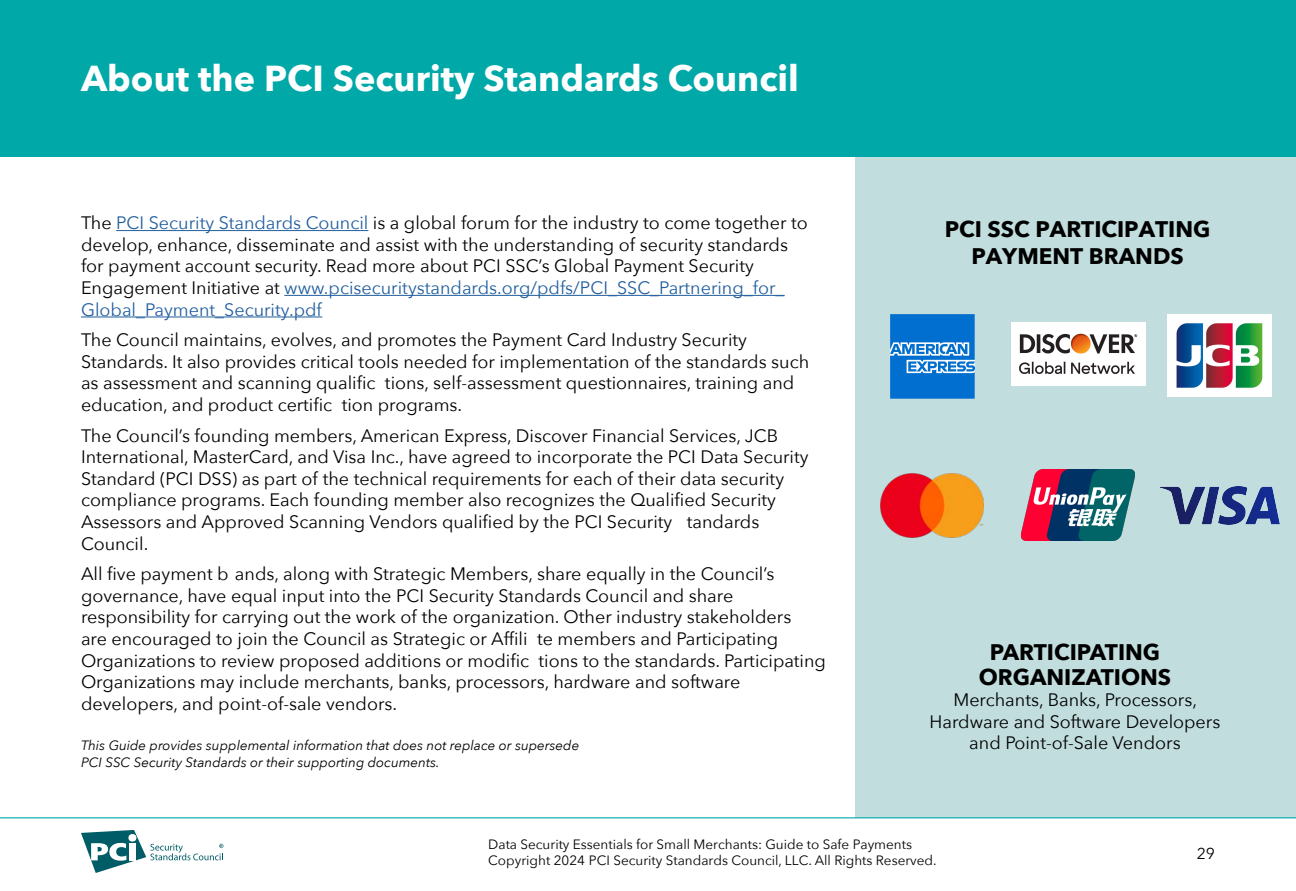
<style>
.page{position:relative;width:1296px;height:891px;background:#fff}
.page>*{position:absolute;margin:0;border:0;box-sizing:border-box;transform-origin:0 0}
.t1{font:700 36px "Avenir Next";color:#fff}
.t2{font:700 22.5px/27px "Avenir Next";color:#000;text-align:center}
.t3{font:700 22.5px/24.8px "Avenir Next";color:#000;text-align:center}
.t4{font:18px/21.6px "Avenir Next";color:#000}
.t5{font:15.75px "Avenir Next";color:#000}
.t6{font:13.5px/16.2px "Avenir Next";color:#000}
.t7{font:italic 13.5px/16.2px "Avenir Next";color:#000}
.s1{color:#215e9e}
.s2{font-style:inherit}
</style>
<div class="page">
<div style="left:855px;top:157px;width:441px;height:660px;background:#c1ddde"></div>
<div style="left:0;top:0;width:1296px;height:157px;background:#00a8a8"></div>
<hr style="left:116px;top:230px;width:252px;height:1px;background:#215e9e">
<hr style="left:284px;top:295px;width:501px;height:1px;background:#215e9e">
<hr style="left:81px;top:317px;width:241px;height:1px;background:#215e9e">
<svg style="left:81px;top:830px;width:142px;height:43px"></svg>
<hr style="left:0;top:817px;width:1296px;height:1px;background:#00a8a8">
<img style="left:890px;top:314px;width:85px;height:85px">
<img style="left:1012px;top:323px;width:133px;height:62px">
<img style="left:1167px;top:315px;width:104px;height:81px">
<img style="left:880px;top:473px;width:104px;height:65px">
<img style="left:1020px;top:470px;width:115px;height:71px">
<img style="left:1161px;top:486px;width:118px;height:38px">
<h1 class="t1" style="left:81px;top:47px;width:719px">About the PCI Security Standards Council</h1>
<p class="t4" style="left:81px;top:211px;width:728px">The <span class="s1">PCI Security Standards Council</span> is a global forum for the industry to come together to develop, enhance, disseminate and assist with the understanding of security standards for payment account security. Read more about PCI SSC’s Global Payment Security Engagement Initiative at <span class="s1">www.pcisecuritystandards.org/pdfs/PCI_SSC_Partnering_for_ Global_Payment_Security.pdf</span></p>
<p class="t4" style="left:81px;top:328px;width:730px">The Council maintains, evolves, and promotes the Payment Card Industry Security Standards. It also provides critical tools needed for implementation of the standards such as assessment and scanning qualific tions, self-assessment questionnaires, training and education, and product certific tion programs.</p>
<p class="t4" style="left:81px;top:424px;width:729px">The Council’s founding members, American Express, Discover Financial Services, JCB International, MasterCard, and Visa Inc., have agreed to incorporate the PCI Data Security Standard (PCI DSS) as part of the technical requirements for each of their data security compliance programs. Each founding member also recognizes the Qualified Security Assessors and Approved Scanning Vendors qualified by the PCI Security tandards Council.</p>
<p class="t4" style="left:81px;top:562px;width:746px">All five payment b ands, along with Strategic Members, share equally in the Council’s governance, have equal input into the PCI Security Standards Council and share responsibility for carrying out the work of the organization. Other industry stakeholders<br>are encouraged to join the Council as Strategic or Affili te members and Participating Organizations to review proposed additions or modific tions to the standards. Participating Organizations may include merchants, banks, processors, hardware and software developers, and point-of-sale vendors.</p>
<p class="t7" style="left:81px;top:737px;width:500px">This Guide provides supplemental information that does not replace or supersede<br>PCI SSC Security Standards or their supporting documents.</p>
<p class="t2" style="left:945px;top:215px;width:267px"><span class="s2">PCI SSC</span> PARTICIPATING<br>PAYMENT BRANDS</p>
<p class="t3" style="left:979px;top:639px;width:194px">PARTICIPATING<br>ORGANIZATIONS</p>
<p class="t4" style="left:930px;top:688px;width:292px;text-align:center">Merchants, Banks, Processors,<br>Hardware and Software Developers and Point-of-Sale Vendors</p>
<p class="t6" style="left:488px;top:835px;width:450px">Data Security Essentials for Small Merchants: Guide to Safe Payments<br>Copyright 202<span class="s2">4</span> PCI Security Standards Council, LLC. All Rights Reserved.</p>
<p class="t5" style="left:1197px;top:841px;width:20px">29</p>
</div>
